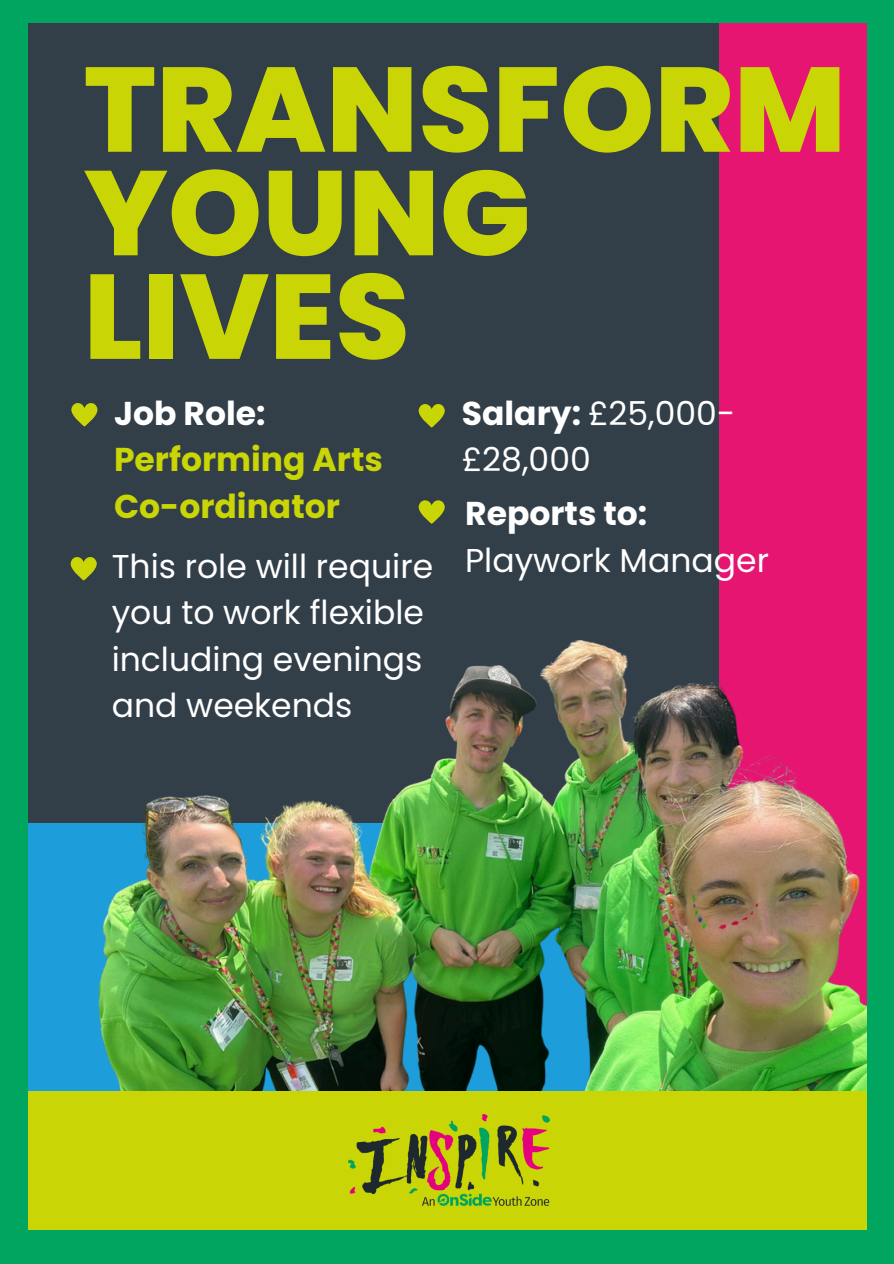
<style>
.page{position:relative;width:894px;height:1264px;background:#fff}
.page>*{position:absolute;margin:0;border:0;box-sizing:border-box;transform-origin:0 0}
.t1{font:800 120px/103.5px "Poppins";color:#cad506}
.t2{font:33px/46.2px "Poppins";color:#fff}
.t3{font:700 33px/46.2px "Poppins";color:#cad506}
.t4{font:700 33px "Poppins";color:#fff}
.s1{color:#fff}
.s2{font-weight:700}
</style>
<div class="page">
<div style="left:0;top:0;width:893px;height:1263px;background:#323e48"></div>
<div style="left:28px;top:823px;width:632px;height:268px;background:#1d9dd9"></div>
<div style="left:718px;top:0;width:175px;height:1092px;background:#e51571"></div>
<img style="left:98px;top:640px;width:768px;height:450px">
<div style="left:0;top:0;width:893px;height:23px;background:#00a560"></div>
<svg style="left:71px;top:403px;width:27px;height:23px"></svg>
<svg style="left:418px;top:404px;width:27px;height:23px"></svg>
<svg style="left:418px;top:500px;width:27px;height:24px"></svg>
<svg style="left:70px;top:557px;width:27px;height:23px"></svg>
<div style="left:0;top:1090px;width:893px;height:173px;background:#cad506"></div>
<div style="left:866px;top:0;width:27px;height:1263px;background:#00a560"></div>
<div style="left:0;top:1230px;width:893px;height:33px;background:#00a560"></div>
<img style="left:348px;top:1114px;width:201px;height:91px">
<div style="left:0;top:0;width:28px;height:1263px;background:#00a560"></div>
<h2 class="t1" style="left:84px;top:58px;width:763px">TRANSFORM<br>YOUNG<br>LIVES</h2>
<h1 class="t3" style="left:114px;top:390px;width:270px"><span class="s1">Job Role:<br></span>Performing Arts<br>Co-ordinator</h1>
<p class="t2" style="left:461px;top:390px;width:275px"><span class="s2">Salary:</span> £25,000- £28,000</p>
<p class="t4" style="left:465px;top:490px;width:183px">Reports to:</p>
<p class="t2" style="left:112px;top:543px;width:323px">This role will require</p>
<p class="t2" style="left:465px;top:537px;width:305px">Playwork Manager</p>
<p class="t2" style="left:112px;top:589px;width:314px;text-align:justify">you to work flexible including evenings and weekends</p>
</div>
